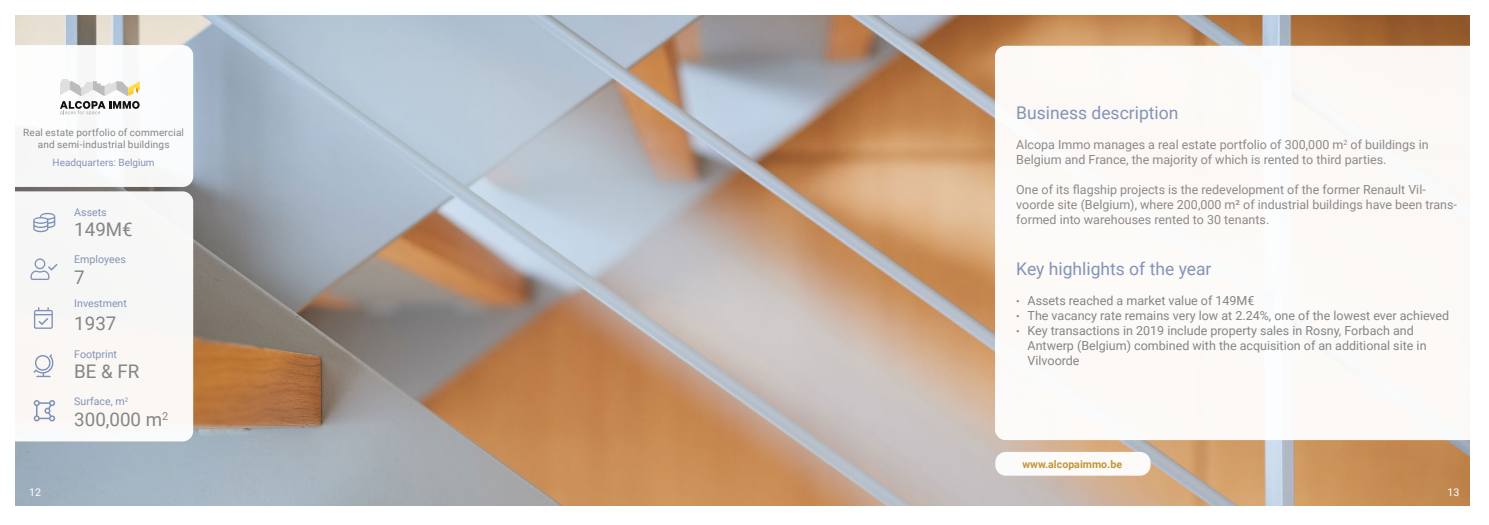
<style>
.page{position:relative;width:1489px;height:525px;background:#fff}
.page>*{position:absolute;margin:0;border:0;box-sizing:border-box;transform-origin:0 0}
.t1{font:18.75px "Roboto";color:#858585}
.t2{font:17.5px "Roboto";color:#8394b7}
.t3{font:12.5px/15px "Roboto";color:#8d8988}
.t4{font:12.5px/15px "Roboto";color:#858585}
.t5{font:10.62px "Roboto";color:#8394b7}
.t6{font:700 10.62px "Roboto";color:#c19532}
.t7{font:10.62px "Roboto";color:#fff}
.t8{font:10px/12px "Roboto";letter-spacing:.015em;color:#858585;text-align:center}
.t9{font:10px "Roboto";color:#8394b7}
.s1{font-size:10.62px}
</style>
<div class="page">
<img style="left:16px;top:16px;width:1453px;height:489px">
<div style="left:1px;top:45px;width:192px;height:142px;background:#fff;border-radius:11px"></div>
<div style="left:0;top:191px;width:193px;height:250px;background:#f9f7f6;border-radius:11px"></div>
<div style="left:994px;top:46px;width:476px;height:394px;background:#fcf9f6"></div>
<svg style="left:60px;top:101px;width:80px;height:14px"></svg>
<svg style="left:60px;top:79px;width:80px;height:16px"></svg>
<div style="left:995px;top:451px;width:155px;height:24px;background:#fff;border-radius:11px"></div>
<svg style="left:33px;top:213px;width:22px;height:19px"></svg>
<svg style="left:34px;top:307px;width:19px;height:21px"></svg>
<svg style="left:33px;top:354px;width:21px;height:23px"></svg>
<svg style="left:31px;top:258px;width:27px;height:22px"></svg>
<svg style="left:34px;top:400px;width:21px;height:21px"></svg>
<p class="t8" style="left:23px;top:125px;width:162px">Real estate portfolio of commercial and semi-industrial buildings</p>
<p class="t9" style="left:53px;top:156px;width:104px">Headquarters: Belgium</p>
<p class="t5" style="left:74px;top:205px;width:34px">Assets</p>
<h1 class="t1" style="left:74px;top:216px;width:60px">149M€</h1>
<p class="t5" style="left:74px;top:252px;width:53px">Employees</p>
<h1 class="t1" style="left:74px;top:263px;width:12px">7</h1>
<p class="t5" style="left:74px;top:295px;width:54px">Investment</p>
<h1 class="t1" style="left:74px;top:310px;width:44px">1937</h1>
<p class="t5" style="left:74px;top:346px;width:44px">Footprint</p>
<h1 class="t1" style="left:74px;top:358px;width:67px">BE &amp; FR</h1>
<p class="t5" style="left:74px;top:394px;width:56px">Surface, m<sup>2</sup></p>
<h1 class="t1" style="left:74px;top:406px;width:96px">300,000 m<sup>2</sup></h1>
<h2 class="t2" style="left:1016px;top:100px;width:164px">Business description</h2>
<p class="t3" style="left:1016px;top:136px;width:414px">Alcopa Immo manages a real estate portfolio of 300,000 m<sup>2</sup> of buildings in<br>Belgium and France, the majority of which is rented to third parties.</p>
<p class="t3" style="left:1016px;top:181px;width:442px">One of its flagship projects is the redevelopment of the former Renault Vil&shy;voorde site (Belgium), where 200,000 m² of industrial buildings have been trans&shy;formed into warehouses rented to 30 tenants.</p>
<h2 class="t2" style="left:1016px;top:256px;width:197px">Key highlights of the year</h2>
<p class="t4" style="left:1016px;top:292px;width:240px"><span class="s1">•</span> Assets reached a market value of 149M€</p>
<p class="t4" style="left:1016px;top:307px;width:434px"><span class="s1">•</span> The vacancy rate remains very low at 2.24%, one of the lowest ever achieved</p>
<p class="t4" style="left:1027px;top:322px;width:400px;text-indent:-11px"><span class="s1">•</span> Key transactions in 2019 include property sales in Rosny, Forbach and<br>Antwerp (Belgium) combined with the acquisition of an additional site in<br>Vilvoorde</p>
<p class="t6" style="left:1022px;top:456px;width:101px">www.alcopaimmo.be</p>
<p class="t7" style="left:29px;top:484px;width:13px">12</p>
<p class="t7" style="left:1447px;top:484px;width:13px">13</p>
</div>
